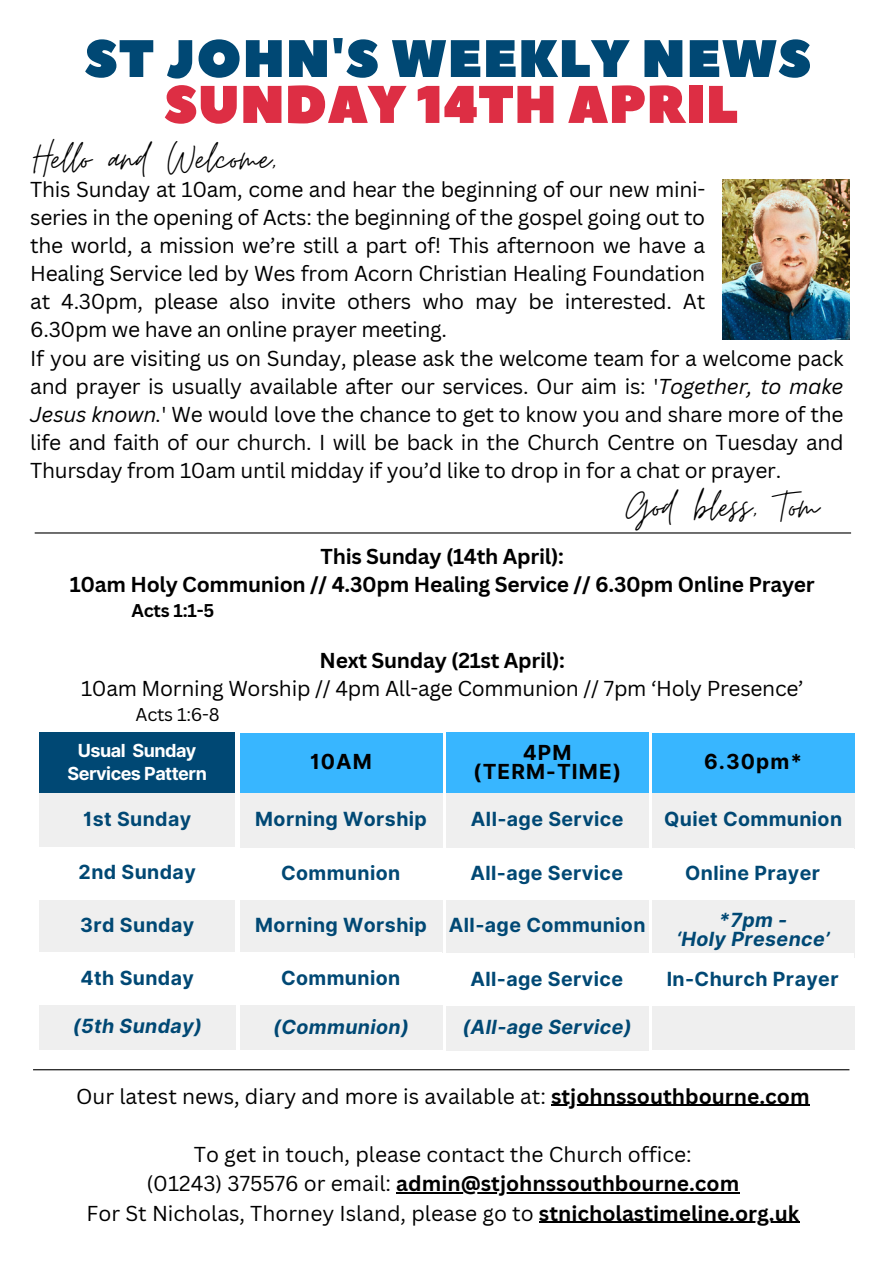
<style>
.page{position:relative;width:894px;height:1264px;background:#fff}
.page>*{position:absolute;margin:0;border:0;box-sizing:border-box;transform-origin:0 0}
.t1{font:52.95px "Peace Sans";letter-spacing:.005em;color:#dd2e44}
.t2{font:52.65px "Peace Sans";letter-spacing:.02em;color:#004874}
.t3{font:48px "Moon Time";color:#000}
.t4{font:21px/28.2px "Canva Sans";letter-spacing:-.015em;color:#000;text-align:justify}
.t5{font:700 21px/28.2px "Canva Sans";letter-spacing:-.015em;color:#000;text-align:center}
.t6{font:700 20.7px/19.2px "Inter";letter-spacing:.05em;color:#000;text-align:center}
.t7{font:700 19.5px "Inter";letter-spacing:.02em;color:#004874}
.t8{font:italic 700 19.5px/19.2px "Inter";letter-spacing:.02em;color:#004874;text-align:center}
.t9{font:700 18px/22.5px "Inter";letter-spacing:-.03em;color:#fff;text-align:center}
.t10{font:700 18px "Canva Sans";color:#000}
.t11{font:18px "Canva Sans";color:#000}
.s1{font-style:italic}
.s2{font-weight:700}
.s3{font-weight:400}
</style>
<div class="page">
<img style="left:722px;top:180px;width:127px;height:159px">
<hr style="left:551px;top:1104px;width:258px;height:1px;background:#000">
<hr style="left:396px;top:1192px;width:343px;height:1px;background:#000">
<hr style="left:538px;top:1221px;width:260px;height:1px;background:#000">
<div style="left:39px;top:732px;width:196px;height:61px;background:#004874"></div>
<div style="left:240px;top:732px;width:202px;height:61px;background:#38b6ff"></div>
<div style="left:445px;top:732px;width:203px;height:61px;background:#38b6ff"></div>
<div style="left:652px;top:732px;width:201px;height:61px;background:#38b6ff"></div>
<div style="left:39px;top:793px;width:196px;height:54px;background:#efefef"></div>
<div style="left:39px;top:900px;width:196px;height:52px;background:#efefef"></div>
<div style="left:39px;top:1005px;width:196px;height:44px;background:#efefef"></div>
<div style="left:240px;top:793px;width:202px;height:55px;background:#efefef"></div>
<div style="left:445px;top:793px;width:203px;height:54px;background:#efefef"></div>
<div style="left:240px;top:900px;width:202px;height:52px;background:#efefef"></div>
<div style="left:445px;top:900px;width:203px;height:52px;background:#efefef"></div>
<div style="left:240px;top:1005px;width:202px;height:45px;background:#efefef"></div>
<div style="left:445px;top:1005px;width:203px;height:45px;background:#efefef"></div>
<div style="left:652px;top:793px;width:201px;height:55px;background:#efefef"></div>
<div style="left:652px;top:900px;width:201px;height:58px;background:#efefef"></div>
<div style="left:652px;top:952px;width:201px;height:54px;background:#fff"></div>
<div style="left:652px;top:1006px;width:201px;height:44px;background:#efefef"></div>
<hr style="left:33px;top:1069px;width:816px;height:1px;background:#000">
<hr style="left:35px;top:532px;width:815px;height:1px;background:#000">
<h2 class="t2" style="left:85px;top:24px;width:727px">ST JOHN'S WEEKLY NEWS</h2>
<h1 class="t1" style="left:164px;top:69px;width:575px">SUNDAY 14TH APRIL</h1>
<h3 class="t3" style="left:33px;top:129px;width:245px">Hello and Welcome,</h3>
<h5 class="t4" style="left:30px;top:174px;width:676px">This Sunday at 10am, come and hear the beginning of our new mini&shy;series in the opening of Acts: the beginning of the gospel going out to the world, a mission we’re still a part of! This afternoon we have a Healing Service led by Wes from Acorn Christian Healing Foundation at 4.30pm, please also invite others who may be interested. At 6.30pm we have an online prayer meeting.</h5>
<p class="t4" style="left:30px;top:343px;width:814px">If you are visiting us on Sunday, please ask the welcome team for a welcome pack and prayer is usually available after our services. Our aim is: '<span class="s1">Together, to make Jesus known.</span>' We would love the chance to get to know you and share more of the life and faith of our church. I will be back in the Church Centre on Tuesday and Thursday from 10am until midday if you’d like to drop in for a chat or prayer.</p>
<h3 class="t3" style="left:625px;top:477px;width:194px">God bless, Tom</h3>
<h5 class="t5" style="left:70px;top:542px;width:746px">This Sunday (14th April):<br>10am Holy Communion // 4.30pm Healing Service // 6.30pm Online Prayer</h5>
<h5 class="t10" style="left:131px;top:598px;width:84px">Acts 1:1-5</h5>
<h5 class="t4" style="left:81px;top:645px;width:723px;text-align:center"><span class="s2">Next Sunday (21st April):<br></span>10am Morning Worship // 4pm All-age Communion // 7pm ‘Holy Presence’</h5>
<p class="t11" style="left:135px;top:701px;width:86px">Acts 1:6-8</p>
<h4 class="t9" style="left:67px;top:739px;width:141px">Usual Sunday<br>Services Pattern</h4>
<h4 class="t7" style="left:83px;top:807px;width:110px">1st Sunday</h4>
<h4 class="t7" style="left:79px;top:860px;width:119px">2nd Sunday</h4>
<h4 class="t7" style="left:80px;top:912px;width:115px">3rd Sunday</h4>
<h3 class="t7" style="left:80px;top:966px;width:115px">4th Sunday</h3>
<h4 class="t8" style="left:73px;top:1016px;width:131px">(5th Sunday)</h4>
<p class="t6" style="left:310px;top:751px;width:63px">10AM</p>
<h4 class="t6" style="left:473px;top:742px;width:149px">4PM (TERM-TIME)</h4>
<h4 class="t6" style="left:704px;top:751px;width:99px">6.30pm*</h4>
<h4 class="t7" style="left:255px;top:807px;width:173px">Morning Worship</h4>
<h4 class="t7" style="left:471px;top:807px;width:154px">All-age Service</h4>
<h4 class="t7" style="left:281px;top:861px;width:121px">Communion</h4>
<h4 class="t7" style="left:470px;top:860px;width:154px">All-age Service</h4>
<h3 class="t7" style="left:255px;top:913px;width:173px">Morning Worship</h3>
<h4 class="t7" style="left:449px;top:913px;width:198px">All-age Communion</h4>
<h4 class="t7" style="left:281px;top:966px;width:121px">Communion</h4>
<h4 class="t7" style="left:470px;top:966px;width:154px">All-age Service</h4>
<h4 class="t8" style="left:273px;top:1016px;width:137px">(Communion)</h4>
<h4 class="t8" style="left:462px;top:1017px;width:171px">(All-age Service)</h4>
<h4 class="t7" style="left:664px;top:807px;width:179px">Quiet Communion</h4>
<h4 class="t7" style="left:685px;top:861px;width:136px">Online Prayer</h4>
<h4 class="t8" style="left:676px;top:909px;width:155px">*7pm -<br>‘Holy Presence’</h4>
<h4 class="t7" style="left:666px;top:966px;width:173px">In-Church Prayer</h4>
<h5 class="t4" style="left:76px;top:1081px;width:734px">Our latest news, diary and more is available at: <span class="s2">stjohnssouthbourne.com</span></h5>
<h2 class="t4" style="left:194px;top:1139px;width:499px">To get in touch, please contact the Church office:</h2>
<h4 class="t5" style="left:146px;top:1169px;width:594px"><span class="s3">(01243) 375576 or email:</span> admin@stjohnssouthbourne.com</h4>
<h5 class="t4" style="left:87px;top:1198px;width:713px">For St Nicholas, Thorney Island, please go to <span class="s2">stnicholastimeline.org.uk</span></h5>
</div>
